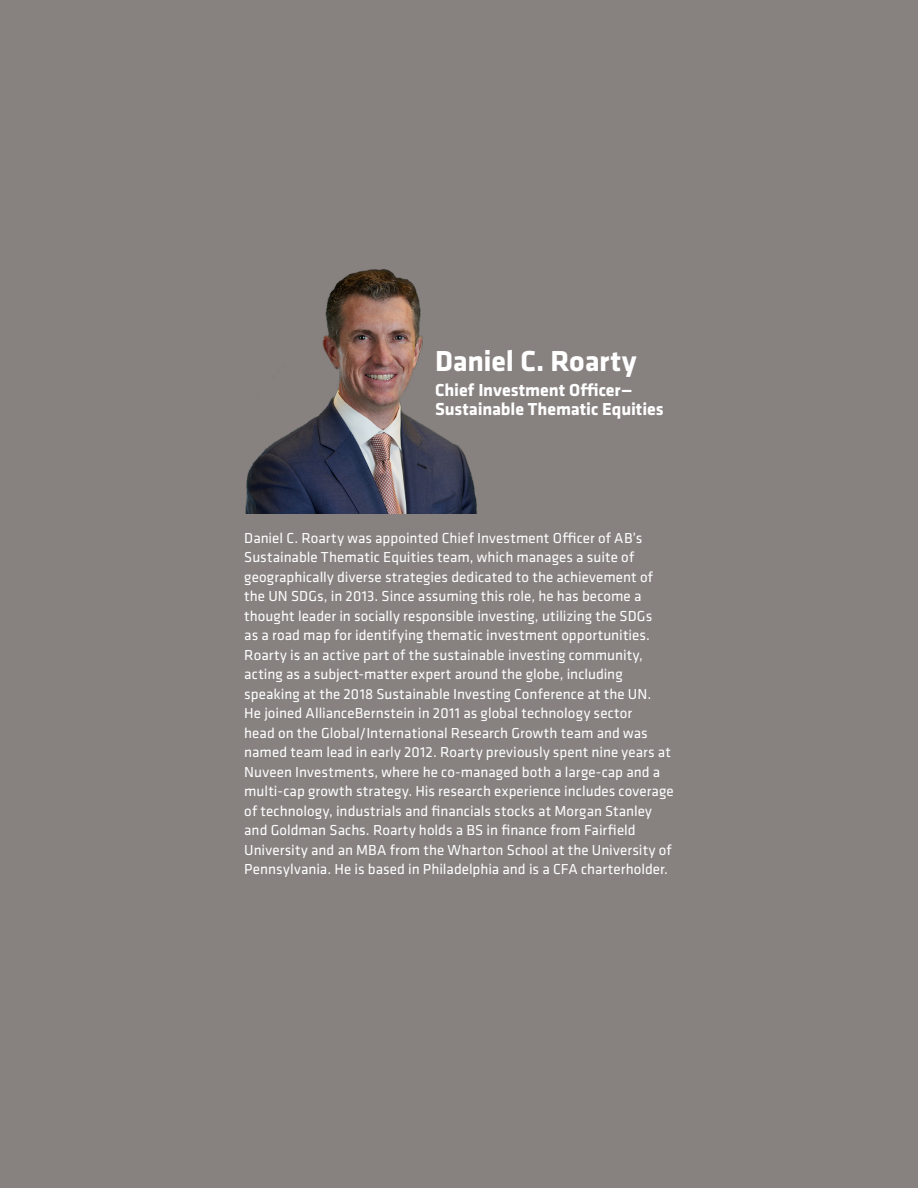
<style>
.page{position:relative;width:918px;height:1188px;background:#878180}
.page>*{position:absolute;margin:0;border:0;box-sizing:border-box;transform-origin:0 0}
.t1{font:700 30px "Klavika";letter-spacing:-.01em;color:#fff}
.t2{font:700 18px/19.5px "Klavika";letter-spacing:-.005em;color:#fff}
.t3{font:15px/19.5px "Klavika";letter-spacing:.005em;color:#fff}
</style>
<div class="page">
<img style="left:245px;top:269px;width:232px;height:244px">
<h1 class="t1" style="left:435px;top:340px;width:203px">Daniel C. Roarty</h1>
<p class="t2" style="left:435px;top:379px;width:230px">Chief Investment Officer—<br>Sustainable Thematic Equities</p>
<p class="t3" style="left:244px;top:527px;width:431px">Daniel C. Roarty was appointed Chief Investment Officer of AB’s Sustainable Thematic Equities team, which manages a suite of geographically diverse strategies dedicated to the achievement of the UN SDGs, in 2013. Since assuming this role, he has become a thought leader in socially responsible investing, utilizing the SDGs<br>as a road map for identifying thematic investment opportunities.<br>Roarty is an active part of the sustainable investing community, acting as a subject-matter expert around the globe, including speaking at the 2018 Sustainable Investing Conference at the UN.<br>He joined AllianceBernstein in 2011 as global technology sector<br>head on the Global/International Research Growth team and was named team lead in early 2012. Roarty previously spent nine years at Nuveen Investments, where he co-managed both a large-cap and a multi-cap growth strategy. His research experience includes coverage of technology, industrials and financials stocks at Morgan Stanley and Goldman Sachs. Roarty holds a BS in finance from Fairfield University and an MBA from the Wharton School at the University of Pennsylvania. He is based in Philadelphia and is a CFA charterholder.</p>
</div>
